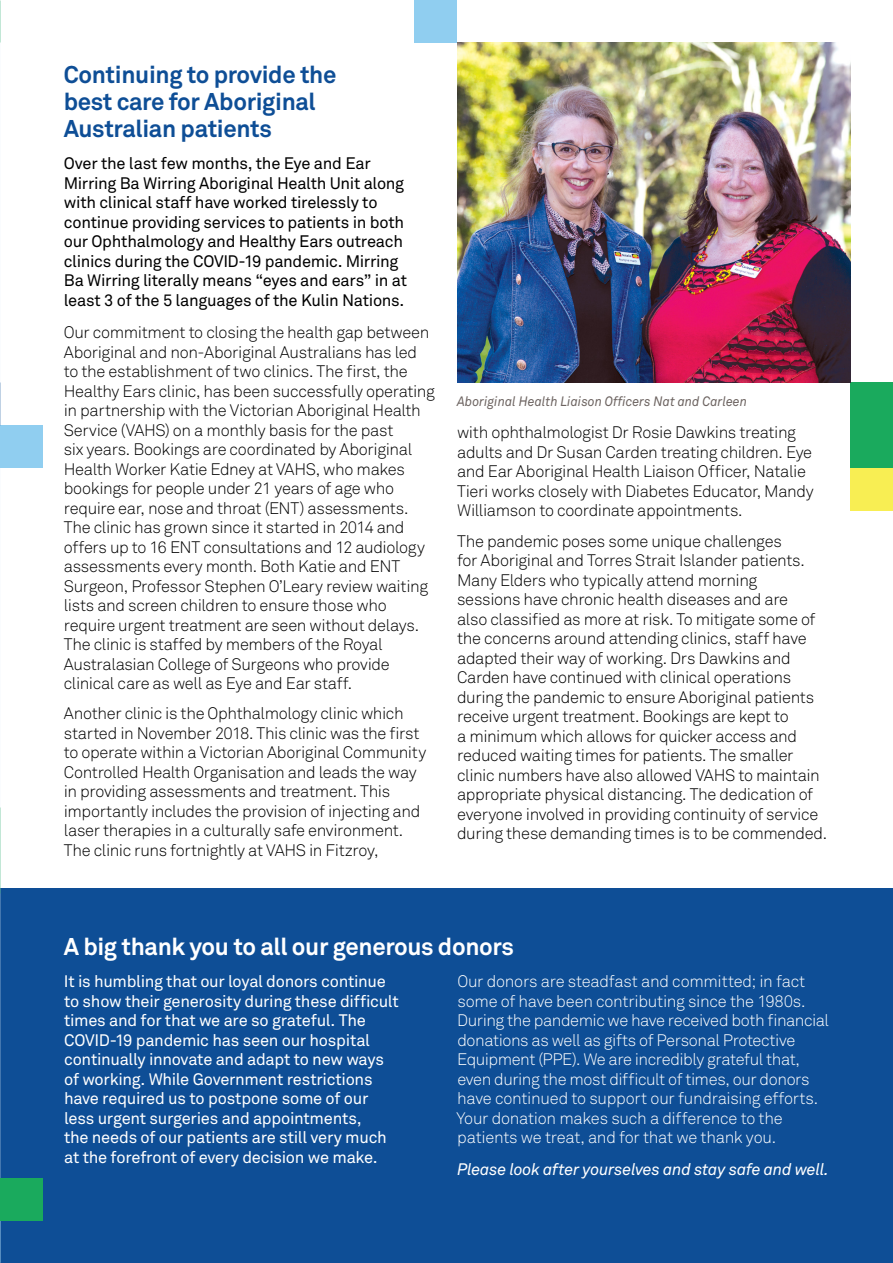
<style>
.page{position:relative;width:893px;height:1263px;background:#fff}
.page>*{position:absolute;margin:0;border:0;box-sizing:border-box;transform-origin:0 0}
.A_Heading_16_18{font:700 24px/27px "Akkurat";letter-spacing:-.015em;color:#0e4e96}
.A_Heading_16_18-2{font:700 24px "Akkurat";letter-spacing:-.015em;color:#fff}
.Body{font:300 16.5px/19.5px "Akkurat";letter-spacing:-.02em;color:#000}
.Introduction___Body{font:300 16.5px/19.5px "Akkurat";letter-spacing:-.02em;color:#fff}
.Introduction___Body-2{font:16.5px/19.5px "Akkurat";letter-spacing:-.015em;color:#fff}
.Introduction___Body-3{font:16.5px/19.5px "Akkurat";letter-spacing:-.02em;color:#000}
.Body-2{font:italic 16.5px "Akkurat";letter-spacing:-.02em;color:#fff}
.t1{font:italic 13.5px "Akkurat";color:#6d6461;scale:.94 1}
</style>
<div class="page">
<div style="left:0;top:889px;width:893px;height:374px;background:#0e4e96"></div>
<div style="left:415px;top:0;width:42px;height:43px;background:#90cef0"></div>
<div style="left:0;top:425px;width:43px;height:43px;background:#90cef0"></div>
<div style="left:850px;top:383px;width:43px;height:85px;background:#1aaa5d"></div>
<div style="left:850px;top:468px;width:43px;height:42px;background:#f8ee53"></div>
<div style="left:0;top:1178px;width:43px;height:42px;background:#1aaa5d"></div>
<img style="left:457px;top:43px;width:393px;height:339px">
<p class="A_Heading_16_18" style="left:64px;top:61px;width:274px">Continuing to provide the best care for Aboriginal<br>Australian patients</p>
<p class="Introduction___Body-3" style="left:64px;top:153px;width:345px">Over the last few months, the Eye and Ear Mirring Ba Wirring Aboriginal Health Unit along with clinical staff have worked tirelessly to continue providing services to patients in both our Ophthalmology and Healthy Ears outreach clinics during the COVID-19 pandemic. Mirring Ba Wirring literally means “eyes and ears” in at least 3 of the 5 languages of the Kulin Nations.</p>
<p class="Body" style="left:64px;top:322px;width:373px">Our commitment to closing the health gap between Aboriginal and non-Aboriginal Australians has led to the establishment of two clinics. The first, the Healthy Ears clinic, has been successfully operating in partnership with the Victorian Aboriginal Health Service (VAHS) on a monthly basis for the past<br>six years. Bookings are coordinated by Aboriginal Health Worker Katie Edney at VAHS, who makes bookings for people under 21 years of age who require ear, nose and throat (ENT) assessments.<br>The clinic has grown since it started in 2014 and offers up to 16 ENT consultations and 12 audiology assessments every month. Both Katie and ENT Surgeon, Professor Stephen O’Leary review waiting lists and screen children to ensure those who require urgent treatment are seen without delays.<br>The clinic is staffed by members of the Royal Australasian College of Surgeons who provide clinical care as well as Eye and Ear staff.</p>
<p class="Body" style="left:64px;top:703px;width:364px">Another clinic is the Ophthalmology clinic which started in November 2018. This clinic was the first to operate within a Victorian Aboriginal Community Controlled Health Organisation and leads the way in providing assessments and treatment. This importantly includes the provision of injecting and laser therapies in a culturally safe environment.<br>The clinic runs fortnightly at VAHS in Fitzroy,</p>
<p class="t1" style="left:457px;top:393px;width:310px">Aboriginal Health Liaison Officers Nat and Carleen</p>
<p class="Body" style="left:457px;top:423px;width:358px">with ophthalmologist Dr Rosie Dawkins treating adults and Dr Susan Carden treating children. Eye and Ear Aboriginal Health Liaison Officer, Natalie Tieri works closely with Diabetes Educator, Mandy Williamson to coordinate appointments.</p>
<p class="Body" style="left:457px;top:531px;width:372px">The pandemic poses some unique challenges<br>for Aboriginal and Torres Strait Islander patients.<br>Many Elders who typically attend morning<br>sessions have chronic health diseases and are<br>also classified as more at risk. To mitigate some of the concerns around attending clinics, staff have adapted their way of working. Drs Dawkins and Carden have continued with clinical operations during the pandemic to ensure Aboriginal patients receive urgent treatment. Bookings are kept to<br>a minimum which allows for quicker access and reduced waiting times for patients. The smaller clinic numbers have also allowed VAHS to maintain appropriate physical distancing. The dedication of everyone involved in providing continuity of service during these demanding times is to be commended.</p>
<p class="A_Heading_16_18-2" style="left:64px;top:931px;width:452px">A big thank you to all our generous donors</p>
<p class="Introduction___Body-2" style="left:64px;top:971px;width:336px">It is humbling that our loyal donors continue to show their generosity during these difficult times and for that we are so grateful. The COVID-19 pandemic has seen our hospital continually innovate and adapt to new ways of working. While Government restrictions have required us to postpone some of our less urgent surgeries and appointments,<br>the needs of our patients are still very much at the forefront of every decision we make.</p>
<p class="Introduction___Body" style="left:456px;top:971px;width:374px">Our donors are steadfast and committed; in fact some of have been contributing since the 1980s.<br>During the pandemic we have received both financial donations as well as gifts of Personal Protective Equipment (PPE). We are incredibly grateful that, even during the most difficult of times, our donors have continued to support our fundraising efforts.<br>Your donation makes such a difference to the patients we treat, and for that we thank you.</p>
<p class="Body-2" style="left:457px;top:1159px;width:373px">Please look after yourselves and stay safe and well.</p>
</div>
